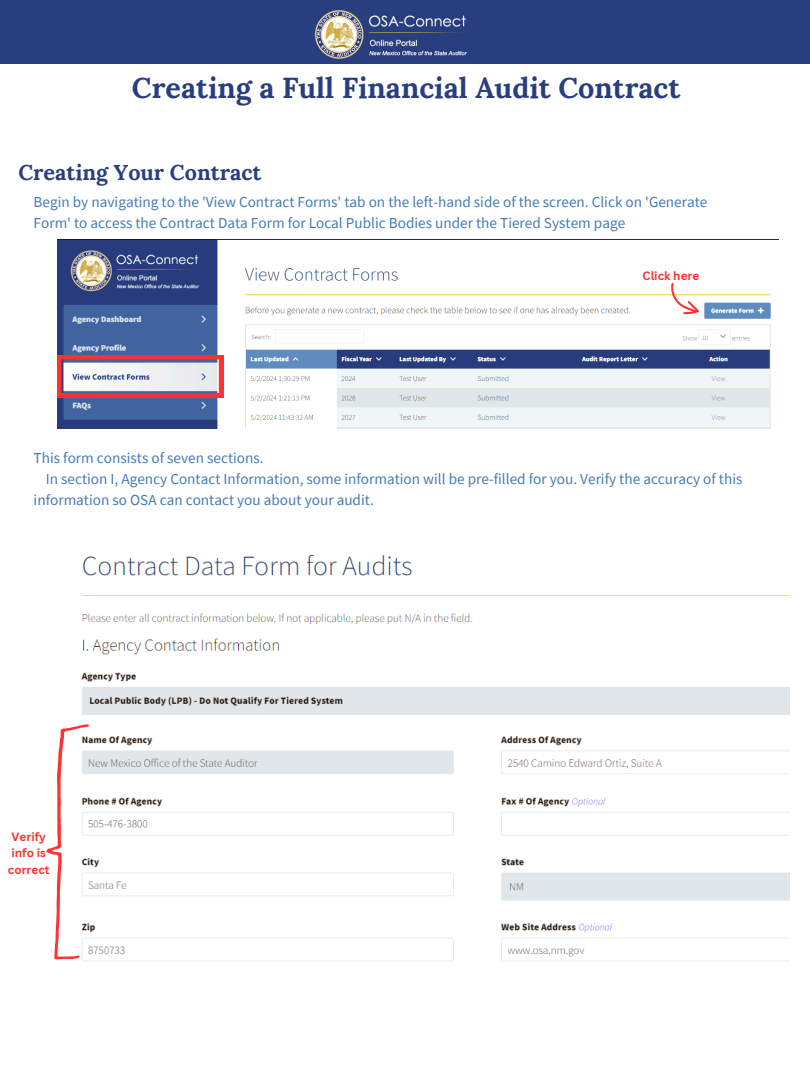
<style>
.page{position:relative;width:810px;height:1080px;background:#fff}
.page>*{position:absolute;margin:0;border:0;box-sizing:border-box;transform-origin:0 0}
.t1{font:700 28.81px "Lora";color:#293e7f}
.t2{font:700 21.62px "Lora";color:#293e7f}
.t3{font:15.25px/21.1px "Source Sans Pro";color:#467bb5}
.t4{font:700 11.69px/16.4px "Canva Sans";color:#ff3131;text-align:center}
</style>
<div class="page">
<div style="left:0;top:0;width:810px;height:64px;background:#293e7f"></div>
<img style="left:314px;top:10px;width:153px;height:49px">
<img style="left:57px;top:239px;width:722px;height:190px">
<svg style="left:57px;top:355px;width:166px;height:42px"></svg>
<svg style="left:671px;top:283px;width:28px;height:31px"></svg>
<img style="left:81px;top:554px;width:709px;height:408px">
<svg style="left:46px;top:724px;width:43px;height:235px"></svg>
<p class="t1" style="left:132px;top:69px;width:550px">Creating a Full Financial Audit Contract</p>
<p class="t2" style="left:18px;top:158px;width:245px">Creating Your Contract</p>
<p class="t3" style="left:34px;top:191px;width:675px">Begin by navigating to the 'View Contract Forms' tab on the left-hand side of the screen. Click on 'Generate<br>Form' to access the Contract Data Form for Local Public Bodies under the Tiered System page</p>
<h3 class="t4" style="left:643px;top:267px;width:58px">Click here</h3>
<h3 class="t3" style="left:34px;top:447px;width:232px">This form consists of seven sections.</h3>
<h3 class="t3" style="left:46px;top:468px;width:698px">In section I, Agency Contact Information, some information will be pre-filled for you. Verify the accuracy of this</h3>
<h3 class="t3" style="left:34px;top:489px;width:342px">information so OSA can contact you about your audit.</h3>
<p class="t4" style="left:8px;top:828px;width:43px">Verify info is correct</p>
</div>
